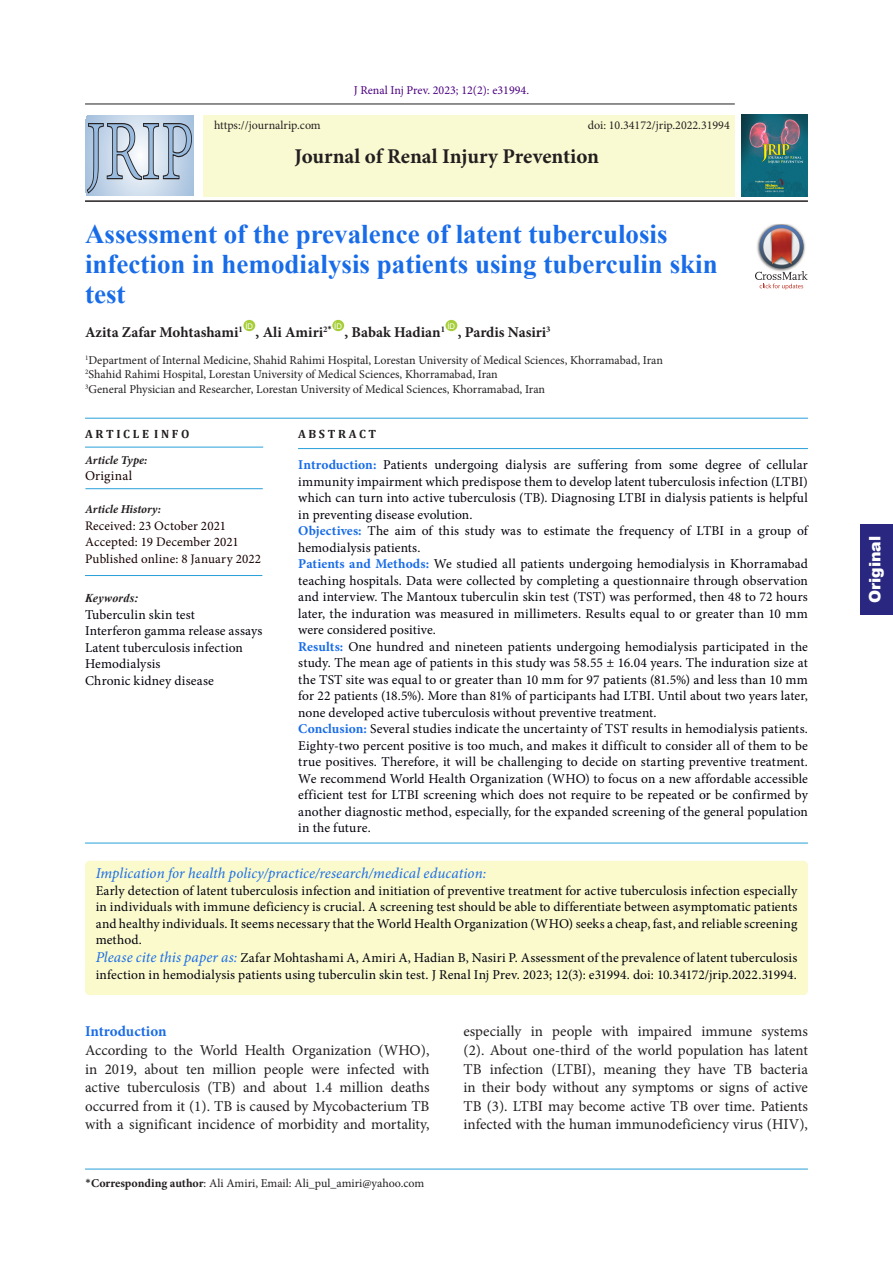
<style>
.page{position:relative;width:893px;height:1263px;background:#fff}
.page>*{position:absolute;margin:0;border:0;box-sizing:border-box;transform-origin:0 0}
.t1{font:700 27px/30px "Times New Roman";color:#196ce8}
.t2{font:700 21px "Minion Pro";letter-spacing:-.005em;color:#231f20}
.t3{font:900 15.75px "Arial";color:#fff}
.t4{font:15px/18.6px "Minion Pro";color:#231f20;text-align:justify}
.abstract{font:italic 15px "Minion Pro";letter-spacing:.005em;color:#196ce8}
.t5{font:700 15px "Minion Pro";color:#231f20}
.t6{font:700 15px "Minion Pro";letter-spacing:-.005em;color:#196ce8}
.abstract-2{font:13.5px/16.5px "Minion Pro";letter-spacing:.01em;color:#00000b;text-align:justify}
.t7{font:13.5px "Minion Pro";letter-spacing:.025em;color:#170000}
.t8{font:13.05px "Minion Pro";letter-spacing:.01em;color:#170000}
.t9{font:12px "Minion Pro";color:#231f20}
.t10{font:12px "Minion Pro";color:#4b0082}
.t11{font:italic 700 12px "Minion Pro";color:#231f20}
.t12{font:700 12px "Cambria";color:#231f20}
.abstract-3{font:italic 700 12px "Times New Roman";letter-spacing:.015em;color:#231f20}
.t13{font:7.8px "Arial";color:#fff}
.s1{font-weight:700;color:#196ce8}
.s2{font-style:italic;font-size:15px;color:#196ce8}
.s3{font-family:"Calibri"}
.s4{font-weight:700}
</style>
<div class="page">
<hr style="left:85px;top:104px;width:650px;height:1px;background:#231f20">
<hr style="left:85px;top:200px;width:723px;height:2px;background:#231f20">
<div style="left:203px;top:115px;width:532px;height:81px;background:#fafad2"></div>
<img style="left:741px;top:115px;width:66px;height:82px">
<div style="left:243px;top:320px;width:12px;height:11px;background:#a6ce39;border-radius:50%"></div>
<div style="left:332px;top:320px;width:12px;height:11px;background:#a6ce39;border-radius:50%"></div>
<div style="left:445px;top:320px;width:12px;height:11px;background:#a6ce39;border-radius:50%"></div>
<hr style="left:85px;top:1169px;width:723px;height:1px;background:#28a0da">
<svg style="left:86px;top:116px;width:107px;height:79px"></svg>
<svg style="left:87px;top:123px;width:105px;height:71px;background:#b0c0d3"></svg>
<div style="left:85px;top:861px;width:723px;height:134px;background:#fafacd;border-radius:5px"></div>
<img style="left:772px;top:224px;width:18px;height:1px">
<svg style="left:755px;top:225px;width:53px;height:65px"></svg>
<hr style="left:298px;top:448px;width:510px;height:1px;background:#28a0da">
<hr style="left:85px;top:418px;width:723px;height:1px;background:#28a0da">
<hr style="left:85px;top:843px;width:723px;height:1px;background:#28a0da">
<hr style="left:85px;top:447px;width:178px;height:1px;background:#28a0da">
<hr style="left:85px;top:488px;width:178px;height:1px;background:#28a0da">
<hr style="left:85px;top:575px;width:177px;height:1px;background:#28a0da">
<div style="left:861px;top:524px;width:32px;height:91px;background:#292780"></div>
<p class="t10" style="left:354px;top:82px;width:177px">J Renal Inj Prev. 2023; 12(2): e31994.</p>
<p class="t9" style="left:214px;top:118px;width:108px">https://journalrip.com</p>
<p class="t9" style="left:588px;top:117px;width:143px">doi: 10.34172/jrip.2022.31994</p>
<p class="t2" style="left:295px;top:142px;width:306px">Journal of Renal Injury Prevention</p>
<p class="t1" style="left:85px;top:218px;width:634px">Assessment of the prevalence of latent tuberculosis infection in hemodialysis patients using tuberculin skin test</p>
<p class="t5" style="left:85px;top:321px;width:159px">Azita Zafar Mohtashami<sup>1</sup></p>
<p class="t13" style="left:245px;top:320px;width:9px">ID</p>
<p class="t5" style="left:256px;top:321px;width:78px">, Ali Amiri<sup>2</sup><sup>*</sup></p>
<p class="t13" style="left:334px;top:320px;width:9px">ID</p>
<p class="t13" style="left:447px;top:320px;width:9px">ID</p>
<p class="t5" style="left:458px;top:321px;width:94px">, Pardis Nasiri<sup>3</sup></p>
<p class="t9" style="left:85px;top:352px;width:579px"><sup>1</sup>Department of Internal Medicine, Shahid Rahimi Hospital, Lorestan University of Medical Sciences, Khorramabad, Iran</p>
<p class="t9" style="left:85px;top:366px;width:414px"><sup>2</sup>Shahid Rahimi Hospital, Lorestan University of Medical Sciences, Khorramabad, Iran</p>
<p class="t9" style="left:85px;top:381px;width:462px"><sup>3</sup>General Physician and Researcher, Lorestan University of Medical Sciences, Khorramabad, Iran</p>
<p class="t5" style="left:344px;top:321px;width:102px">, Babak Hadian<sup>1</sup></p>
<p class="t12" style="left:85px;top:426px;width:106px">A R T I C L E I N F O</p>
<p class="t11" style="left:85px;top:452px;width:64px">Article Type:</p>
<p class="t7" style="left:85px;top:467px;width:49px">Original</p>
<p class="t11" style="left:85px;top:501px;width:78px">Article History:</p>
<p class="t8" style="left:85px;top:517px;width:142px">Received: 23 October 2021</p>
<p class="t8" style="left:85px;top:533px;width:155px">Accepted: 19 December 2021</p>
<p class="t8" style="left:85px;top:550px;width:178px">Published online: 8 January 2022</p>
<p class="abstract-3" style="left:85px;top:590px;width:55px">Keywords:</p>
<p class="abstract-2" style="left:85px;top:606px;width:112px">Tuberculin skin test</p>
<p class="abstract-2" style="left:85px;top:623px;width:179px">Interferon gamma release assays</p>
<p class="abstract-2" style="left:85px;top:639px;width:159px">Latent tuberculosis infection</p>
<p class="abstract-2" style="left:85px;top:656px;width:77px">Hemodialysis</p>
<p class="abstract-2" style="left:85px;top:672px;width:130px">Chronic kidney disease</p>
<p class="t12" style="left:298px;top:426px;width:80px">A B S T R A C T</p>
<p class="abstract-2" style="left:298px;top:457px;width:511px"><span class="s1">Introduction:</span> Patients undergoing dialysis are suffering from some degree of cellular immunity impairment which predispose them to develop latent tuberculosis infection (LTBI) which can turn into active tuberculosis (TB). Diagnosing LTBI in dialysis patients is helpful in preventing disease evolution.</p>
<p class="abstract-2" style="left:298px;top:523px;width:511px"><span class="s1">Objectives:</span> The aim of this study was to estimate the frequency of LTBI in a group of hemodialysis patients.</p>
<p class="abstract-2" style="left:298px;top:556px;width:511px"><span class="s1">Patients and Methods:</span> We studied all patients undergoing hemodialysis in Khorramabad teaching hospitals. Data were collected by completing a questionnaire through observation and interview. The Mantoux tuberculin skin test (TST) was performed, then 48 to 72 hours later, the induration was measured in millimeters. Results equal to or greater than 10 mm were considered positive.</p>
<p class="abstract-2" style="left:298px;top:638px;width:511px"><span class="s1">Results:</span> One hundred and nineteen patients undergoing hemodialysis participated in the study. The mean age of patients in this study was 58.55 ± 16.04 years. The induration size at the TST site was equal to or greater than 10 mm for 97 patients (81.5%) and less than 10 mm for 22 patients (18.5%). More than 81% of participants had LTBI. Until about two years later, none developed active tuberculosis without preventive treatment.</p>
<p class="abstract-2" style="left:298px;top:721px;width:511px"><span class="s1">Conclusion:</span> Several studies indicate the uncertainty of TST results in hemodialysis patients.<br>Eighty-two percent positive is too much, and makes it difficult to consider all of them to be true positives. Therefore, it will be challenging to decide on starting preventive treatment.<br>We recommend World Health Organization (WHO) to focus on a new affordable accessible efficient test for LTBI screening which does not require to be repeated or be confirmed by another diagnostic method, especially, for the expanded screening of the general population in the future.</p>
<p class="abstract" style="left:96px;top:863px;width:392px">Implication for health policy/practice/research/medical education:</p>
<p class="abstract-2" style="left:96px;top:882px;width:703px">Early detection of latent tuberculosis infection and initiation of preventive treatment for active tuberculosis infection especially in individuals with immune deficiency is crucial. A screening test should be able to differentiate between asymptomatic patients and healthy individuals. It seems necessary that the World Health Organization (WHO) seeks a cheap, fast, and reliable screening method.</p>
<p class="abstract-2" style="left:96px;top:949px;width:703px"><span class="s2">Please cite this paper as:</span> Zafar Mohtashami A, Amiri A, Hadian B, Nasiri P. Assessment of the prevalence of latent tuberculosis infection in hemodialysis patients using tuberculin skin test. J Renal Inj Prev. 2023; 12(3): e31994. doi: 10.34172/jrip.2022.31994.</p>
<p class="t6" style="left:85px;top:1021px;width:83px">Introduction</p>
<p class="t4" style="left:85px;top:1041px;width:346px">According to the World Health Organization (WHO), in 2019, about ten million people were infected with active tuberculosis (TB) and about 1.4 million deaths occurred from it (1). TB is caused by Mycobacterium TB with a significant incidence of morbidity and mortality,</p>
<p class="t9" style="left:85px;top:1175px;width:341px"><span class="s3">*</span><span class="s4">Corresponding author</span>: Ali Amiri, Email: Ali_pul_amiri@yahoo.com</p>
<p class="t4" style="left:463px;top:1022px;width:346px">especially in people with impaired immune systems (2). About one-third of the world population has latent TB infection (LTBI), meaning they have TB bacteria in their body without any symptoms or signs of active TB (3). LTBI may become active TB over time. Patients infected with the human immunodeficiency virus (HIV),</p>
<p class="t3" style="left:863px;top:603px;width:69px;rotate:-90deg">Original</p>
</div>
